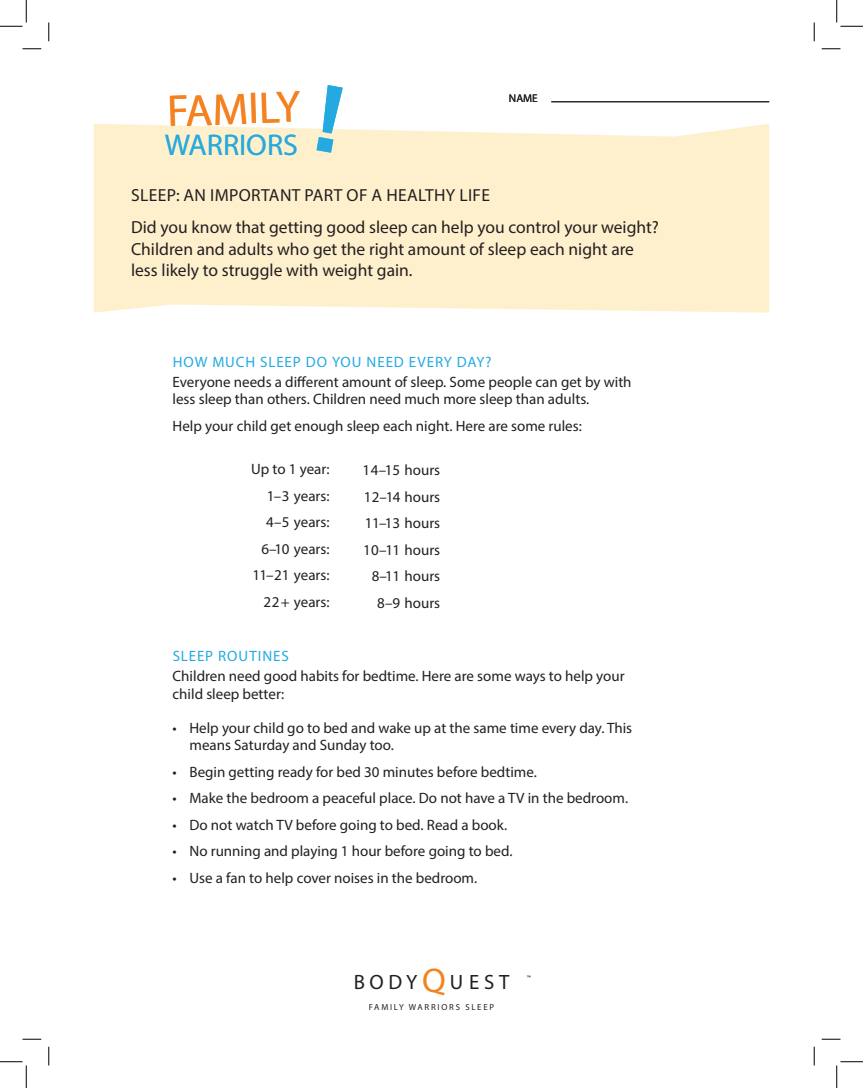
<style>
.page{position:relative;width:863px;height:1088px;background:#fff}
.page>*{position:absolute;margin:0;border:0;box-sizing:border-box;transform-origin:0 0}
.t1{font:44.5px "Myriad Pro";color:#f58220}
.t2{font:30px "Myriad Pro";color:#24aae1}
.t3{font:20.75px "Myriad Pro";letter-spacing:.22em;color:#231f20}
.instructions{font:17.5px/21.2px "Myriad Pro";color:#231f20}
.instructions-2{font:17.5px "Myriad Pro";letter-spacing:.02em;color:#231f20}
.handout_text_large{font:15px/17.5px "Myriad Pro";color:#231f20}
.B_Head{font:15px "Myriad Pro";letter-spacing:.055em;color:#24aae1}
.t4{font:11.25px "Myriad Pro";color:#231f20}
.t5{font:8.75px "Myriad Pro";letter-spacing:.2em;color:#231f20}
.t6{font:6.5px "Myriad Pro";color:#231f20}
.s1{font-size:34.38px;color:#f58220}
</style>
<div class="page">
<hr style="left:551px;top:101px;width:218px;height:1px;background:#231f20">
<div style="left:94px;top:124px;width:675px;height:189px;background:#fff0cd"></div>
<svg style="left:316px;top:85px;width:27px;height:68px"></svg>
<svg style="left:22px;top:48px;width:19px;height:2px"></svg>
<svg style="left:821px;top:48px;width:19px;height:2px"></svg>
<svg style="left:22px;top:1038px;width:19px;height:2px"></svg>
<svg style="left:821px;top:1038px;width:19px;height:2px"></svg>
<svg style="left:48px;top:22px;width:2px;height:19px"></svg>
<svg style="left:48px;top:1046px;width:2px;height:19px"></svg>
<svg style="left:813px;top:22px;width:2px;height:19px"></svg>
<svg style="left:813px;top:1046px;width:2px;height:19px"></svg>
<svg style="left:0;top:0;width:27px;height:27px"></svg>
<svg style="left:0;top:1061px;width:27px;height:27px"></svg>
<svg style="left:836px;top:0;width:26px;height:27px"></svg>
<svg style="left:836px;top:1061px;width:26px;height:27px"></svg>
<p class="t1" style="left:166px;top:84px;width:135px;rotate:-2deg">FAMILY</p>
<p class="t2" style="left:165px;top:126px;width:135px">WARRIORS</p>
<p class="t4" style="left:509px;top:92px;width:30px">NAME</p>
<p class="instructions-2" style="left:131px;top:184px;width:360px">SLEEP: AN IMPORTANT PART OF A HEALTHY LIFE</p>
<p class="instructions" style="left:131px;top:216px;width:529px">Did you know that getting good sleep can help you control your weight?<br>Children and adults who get the right amount of sleep each night are less likely to struggle with weight gain.</p>
<p class="B_Head" style="left:173px;top:352px;width:320px">HOW MUCH SLEEP DO YOU NEED EVERY DAY?</p>
<p class="handout_text_large" style="left:172px;top:372px;width:460px">Everyone needs a different amount of sleep. Some people can get by with less sleep than others. Children need much more sleep than adults.</p>
<p class="handout_text_large" style="left:172px;top:416px;width:411px">Help your child get enough sleep each night. Here are some rules:</p>
<p class="handout_text_large" style="left:251px;top:460px;width:80px">Up to 1 year:</p>
<p class="handout_text_large" style="left:267px;top:486px;width:64px">1–3 years:</p>
<p class="handout_text_large" style="left:266px;top:513px;width:65px">4–5 years:</p>
<p class="handout_text_large" style="left:261px;top:539px;width:70px">6–10 years:</p>
<p class="handout_text_large" style="left:252px;top:566px;width:78px">11–21 years:</p>
<p class="handout_text_large" style="left:264px;top:592px;width:67px">22+ years:</p>
<p class="handout_text_large" style="left:362px;top:461px;width:79px">14–15 hours</p>
<p class="handout_text_large" style="left:364px;top:488px;width:78px">12–14 hours</p>
<p class="handout_text_large" style="left:365px;top:514px;width:77px">11–13 hours</p>
<p class="handout_text_large" style="left:363px;top:541px;width:79px">10–11 hours</p>
<p class="handout_text_large" style="left:371px;top:567px;width:70px">8–11 hours</p>
<p class="handout_text_large" style="left:377px;top:594px;width:65px">8–9 hours</p>
<p class="B_Head" style="left:173px;top:647px;width:118px">SLEEP ROUTINES</p>
<p class="handout_text_large" style="left:172px;top:667px;width:453px">Children need good habits for bedtime. Here are some ways to help your child sleep better:</p>
<p class="handout_text_large" style="left:189px;top:718px;width:444px;text-indent:-17px">• Help your child go to bed and wake up at the same time every day. This means Saturday and Sunday too.</p>
<p class="handout_text_large" style="left:172px;top:762px;width:366px">• Begin getting ready for bed 30 minutes before bedtime.</p>
<p class="handout_text_large" style="left:172px;top:789px;width:457px">• Make the bedroom a peaceful place. Do not have a TV in the bedroom.</p>
<p class="handout_text_large" style="left:172px;top:815px;width:336px">• Do not watch TV before going to bed. Read a book.</p>
<p class="handout_text_large" style="left:172px;top:842px;width:341px">• No running and playing 1 hour before going to bed.</p>
<p class="handout_text_large" style="left:172px;top:868px;width:306px">• Use a fan to help cover noises in the bedroom.</p>
<h3 class="t3" style="left:354px;top:969px;width:157px">BODY<span class="s1">Q</span>UEST</h3>
<p class="t6" style="left:527px;top:973px;width:6px">™</p>
<p class="t5" style="left:369px;top:1001px;width:127px">FAMILY WARRIORS SLEEP</p>
</div>
